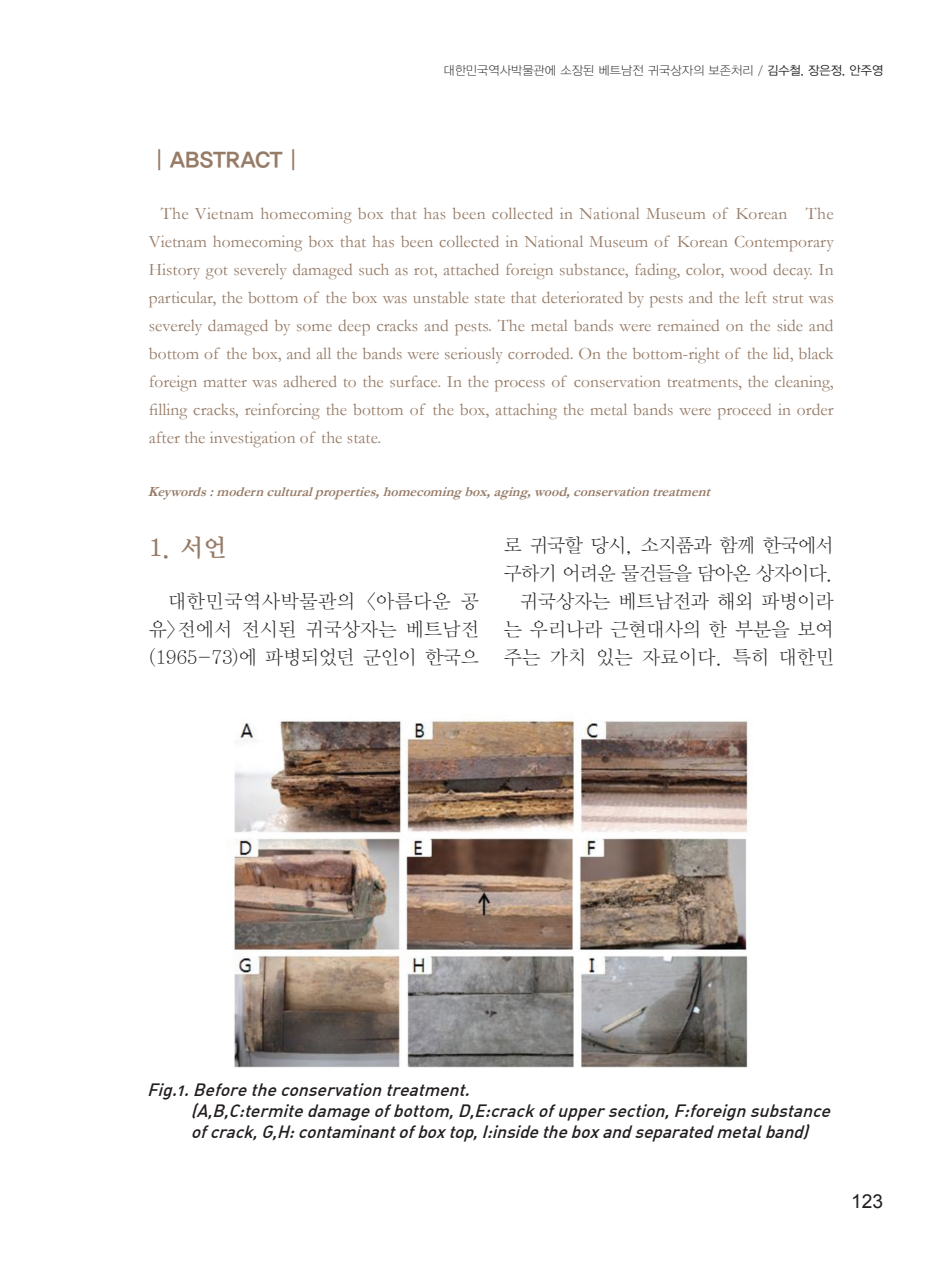
<style>
.page{position:relative;width:933px;height:1270px;background:#fff}
.page>*{position:absolute;margin:0;border:0;box-sizing:border-box;transform-origin:0 0}
.t1{font:24.5px "YDIY Mj O340";color:#967b67}
.t2{font:21px "YDIYGO350";color:#967b67}
.t3{font:19.25px/28px "YDIY Mj O310";color:#231f20;text-align:justify}
.t4{font:19.25px/28px "YDIY Mj O310";letter-spacing:-.03em;color:#231f20}
.t5{font:19.25px "Arial";color:#231f20}
.t6{font:17.5px/28px "Garamond";color:#967b67;text-align:justify}
.t7{font:italic 500 17.5px "DIN Alternate";color:#231f20}
.t8{font:italic 700 14px "Garamond";color:#967b67}
.t9{font:12.25px "YDIYGO310";color:#231f20}
.s1{font-family:"YDIYGO320"}
</style>
<div class="page">
<img style="left:234px;top:720px;width:514px;height:348px">
<p class="t9" style="left:443px;top:64px;width:441px">대한민국역사박물관에 소장된 베트남전 귀국상자의 보존처리 / <span class="s1">김수철, 장은정, 안주영</span></p>
<p class="t2" style="left:149px;top:148px;width:156px">┃ABSTRACT┃</p>
<p class="t6" style="left:149px;top:199px;width:686px;text-indent:12px">The Vietnam homecoming box that has been collected in National Museum of Korean The Vietnam homecoming box that has been collected in National Museum of Korean Contemporary History got severely damaged such as rot, attached foreign substance, fading, color, wood decay. In particular, the bottom of the box was unstable state that deteriorated by pests and the left strut was severely damaged by some deep cracks and pests. The metal bands were remained on the side and bottom of the box, and all the bands were seriously corroded. On the bottom-right of the lid, black foreign matter was adhered to the surface. In the process of conservation treatments, the cleaning, filling cracks, reinforcing the bottom of the box, attaching the metal bands were proceed in order after the investigation of the state.</p>
<p class="t8" style="left:148px;top:482px;width:569px">Keywords:modernculturalproperties,homecomingbox,aging,wood,conservationtreatment</p>
<p class="t1" style="left:149px;top:536px;width:79px">1. 서언</p>
<p class="t3" style="left:149px;top:588px;width:331px;text-indent:19px">대한민국역사박물관의 &lt;아름다운 공 유&gt;전에서 전시된 귀국상자는 베트남전 (1965-73)에 파병되었던 군인이 한국으</p>
<p class="t4" style="left:504px;top:532px;width:331px">로 귀국할 당시, 소지품과 함께 한국에서 구하기 어려운 물건들을 담아온 상자이다.</p>
<p class="t3" style="left:504px;top:588px;width:331px;text-indent:16px">귀국상자는 베트남전과 해외 파병이라 는 우리나라 근현대사의 한 부분을 보여 주는 가치 있는 자료이다. 특히 대한민</p>
<p class="t7" style="left:147px;top:1079px;width:329px">Fig.1.Beforetheconservationtreatment.</p>
<p class="t7" style="left:191px;top:1100px;width:646px">(A,B,C:termitedamageofbottom,D,E:crackofuppersection,F:foreignsubstance</p>
<p class="t7" style="left:191px;top:1121px;width:624px">ofcrack,G,H:contaminantofboxtop,I:insidetheboxandseparatedmetalband)</p>
<p class="t5" style="left:851px;top:1188px;width:34px">123</p>
</div>
